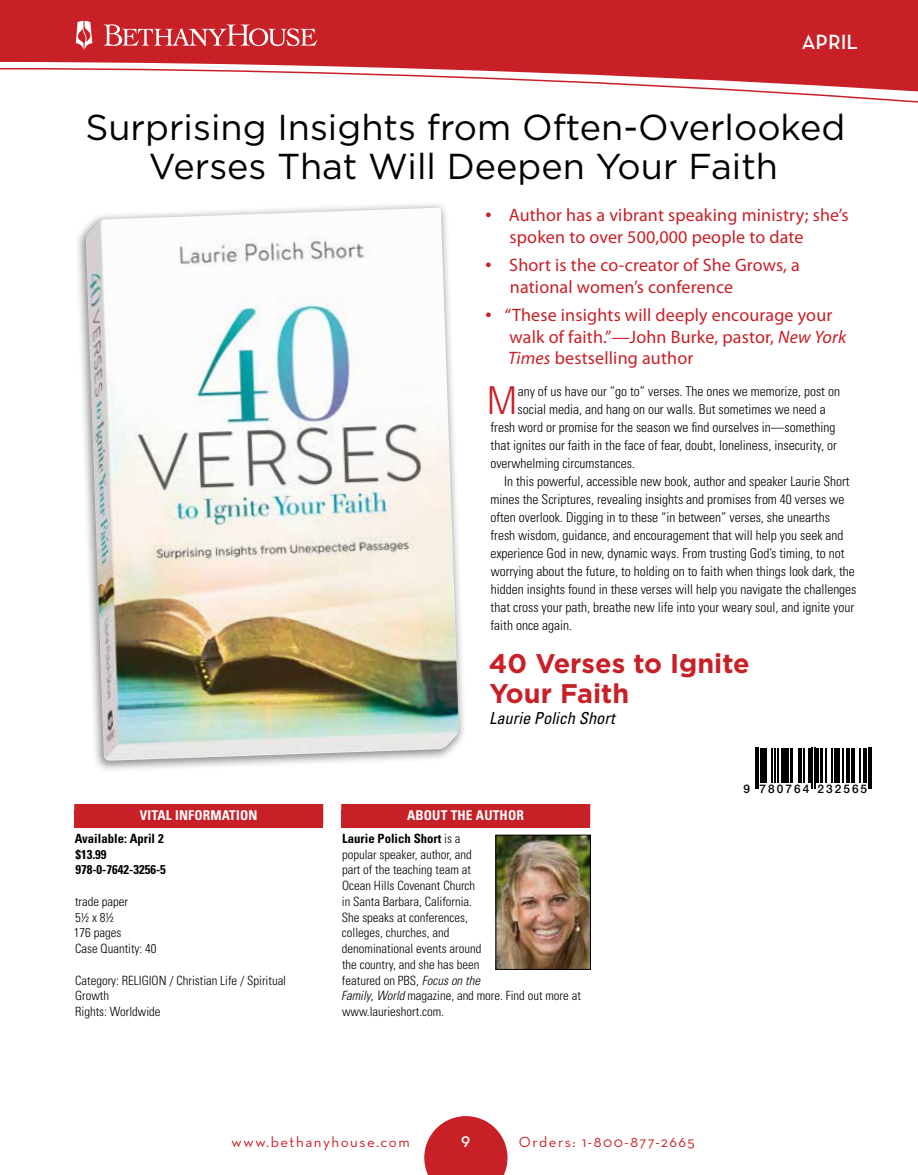
<style>
.page{position:relative;width:918px;height:1175px;background:#fff}
.page>*{position:absolute;margin:0;border:0;box-sizing:border-box;transform-origin:0 0}
.t1{font:300 condensed 38.4px "Univers";color:#c82027}
.t2{font:36px/39px "Gotham";color:#000;text-align:center}
.t3{font:700 27px/30px "Gotham";color:#c82027}
.t4{font:600 21px "Neutraface Text";color:#fff}
.t5{font:18px/21.6px "Myriad Pro";letter-spacing:.01em;color:#c82027}
.t6{font:italic condensed 16.5px "Univers";color:#000}
.t7{font:600 15.75px "Neutraface Text";color:#fff}
.t8{font:15px "Neutraface Text";letter-spacing:.1em;color:#c82027}
.t9{font:300 condensed 13.5px "Univers";color:#000}
.t10{font:700 condensed 13.5px "Univers";letter-spacing:.01em;color:#fff}
.t11{font:300 condensed 12.75px/15.8px "Univers";color:#000}
.t12{font:700 condensed 12.75px/15.8px "Univers";color:#000}
.t13{font:500 11.85px "Helvetica Neue";letter-spacing:.17em;color:#000}
.s1{font-family:"Myriad";font-weight:700}
.s2{font-style:italic}
.s3{font-weight:700}
</style>
<div class="page">
<div style="left:341px;top:809px;width:249px;height:18px;background:#c82027"></div>
<div style="left:341px;top:804px;width:249px;height:21px;background:#c82027"></div>
<div style="left:74px;top:809px;width:249px;height:18px;background:#c82027"></div>
<div style="left:74px;top:804px;width:249px;height:21px;background:#c82027"></div>
<div style="left:74px;top:201px;width:393px;height:572px;background:#000;opacity:.45"></div>
<img style="left:86px;top:208px;width:373px;height:552px">
<img style="left:498px;top:837px;width:91px;height:130px">
<div style="left:496px;top:835px;width:95px;height:134px;border:1px solid #000"></div>
<hr style="left:755px;top:747px;width:1px;height:42px;background:#000">
<hr style="left:757px;top:747px;width:2px;height:42px;background:#000">
<hr style="left:760px;top:747px;width:4px;height:35px;background:#000">
<hr style="left:765px;top:747px;width:2px;height:35px;background:#000">
<hr style="left:771px;top:747px;width:1px;height:35px;background:#000">
<hr style="left:775px;top:747px;width:1px;height:35px;background:#000">
<hr style="left:777px;top:747px;width:1px;height:35px;background:#000">
<hr style="left:781px;top:747px;width:3px;height:35px;background:#000">
<hr style="left:786px;top:747px;width:3px;height:35px;background:#000">
<hr style="left:791px;top:747px;width:2px;height:35px;background:#000">
<hr style="left:798px;top:747px;width:1px;height:35px;background:#000">
<hr style="left:800px;top:747px;width:2px;height:35px;background:#000">
<hr style="left:803px;top:747px;width:1px;height:35px;background:#000">
<hr style="left:808px;top:747px;width:2px;height:35px;background:#000">
<hr style="left:812px;top:747px;width:1px;height:42px;background:#000">
<hr style="left:814px;top:747px;width:1px;height:42px;background:#000">
<hr style="left:817px;top:747px;width:2px;height:35px;background:#000">
<hr style="left:820px;top:747px;width:3px;height:35px;background:#000">
<hr style="left:825px;top:747px;width:1px;height:35px;background:#000">
<hr style="left:831px;top:747px;width:2px;height:35px;background:#000">
<hr style="left:834px;top:747px;width:2px;height:35px;background:#000">
<hr style="left:837px;top:747px;width:3px;height:35px;background:#000">
<hr style="left:842px;top:747px;width:2px;height:35px;background:#000">
<hr style="left:846px;top:747px;width:4px;height:35px;background:#000">
<hr style="left:851px;top:747px;width:1px;height:35px;background:#000">
<hr style="left:853px;top:747px;width:2px;height:35px;background:#000">
<hr style="left:860px;top:747px;width:1px;height:35px;background:#000">
<hr style="left:863px;top:747px;width:4px;height:35px;background:#000">
<hr style="left:868px;top:747px;width:1px;height:42px;background:#000">
<hr style="left:871px;top:747px;width:1px;height:42px;background:#000">
<svg style="left:424px;top:1116px;width:84px;height:58px"></svg>
<div style="left:0;top:0;width:918px;height:67px;background:#c82027"></div>
<svg style="left:0;top:67px;width:918px;height:36px"></svg>
<svg style="left:76px;top:21px;width:16px;height:29px"></svg>
<svg style="left:104px;top:24px;width:213px;height:22px;background:#d5585d"></svg>
<h3 class="t4" style="left:802px;top:29px;width:58px">APRIL</h3>
<h2 class="t2" style="left:85px;top:107px;width:762px">Surprising Insights from Often-Overlooked<br>Verses That Will Deepen Your Faith</h2>
<h3 class="t5" style="left:510px;top:204px;width:341px;text-indent:-24px"><span class="s1">•</span> Author has a vibrant speaking ministry; she’s spoken to over 500,000 people to date</h3>
<h3 class="t5" style="left:510px;top:254px;width:291px;text-indent:-24px"><span class="s1">•</span> Short is the co-creator of She Grows, a national women’s conference</h3>
<h3 class="t5" style="left:508px;top:304px;width:340px;text-indent:-22px"><span class="s1">•</span> “These insights will deeply encourage your walk of faith.”—John Burke, pastor, <span class="s2">New York<br>Times</span> bestselling author</h3>
<h1 class="t1" style="left:487px;top:377px;width:31px">M</h1>
<p class="t9" style="left:518px;top:383px;width:324px">any of us have our “go to” verses. The ones we memorize, post on</p>
<p class="t9" style="left:518px;top:401px;width:310px">social media, and hang on our walls. But sometimes we need a</p>
<p class="t9" style="left:491px;top:419px;width:346px">fresh word or promise for the season we find ourselves in—something</p>
<p class="t9" style="left:491px;top:437px;width:348px">that ignites our faith in the face of fear, doubt, loneliness, insecurity, or</p>
<p class="t9" style="left:490px;top:455px;width:146px">overwhelming circumstances.</p>
<p class="t9" style="left:504px;top:473px;width:347px">In this powerful, accessible new book, author and speaker Laurie Short</p>
<p class="t9" style="left:491px;top:491px;width:355px">mines the Scriptures, revealing insights and promises from 40 verses we</p>
<p class="t9" style="left:490px;top:509px;width:341px">often overlook. Digging in to these “in between” verses, she unearths</p>
<p class="t9" style="left:491px;top:527px;width:355px">fresh wisdom, guidance, and encouragement that will help you seek and</p>
<p class="t9" style="left:490px;top:545px;width:356px">experience God in new, dynamic ways. From trusting God’s timing, to not</p>
<p class="t9" style="left:491px;top:563px;width:366px">worrying about the future, to holding on to faith when things look dark, the</p>
<p class="t9" style="left:491px;top:581px;width:367px">hidden insights found in these verses will help you navigate the challenges</p>
<p class="t9" style="left:491px;top:599px;width:365px">that cross your path, breathe new life into your weary soul, and ignite your</p>
<p class="t9" style="left:491px;top:617px;width:83px">faith once again.</p>
<h3 class="t3" style="left:489px;top:648px;width:262px">40 Verses to Ignite<br>Your Faith</h3>
<p class="t6" style="left:489px;top:708px;width:127px">Laurie Polich Short</p>
<p class="t10" style="left:140px;top:807px;width:119px">VITAL INFORMATION</p>
<p class="t12" style="left:75px;top:830px;width:93px">Available: April 2 $13.99<br>978-0-7642-3256-5</p>
<p class="t11" style="left:74px;top:893px;width:84px">trade paper<br>5½ x 8½<br>176 pages<br>Case Quantity: 40</p>
<p class="t11" style="left:75px;top:972px;width:213px">Category: RELIGION / Christian Life / Spiritual<br>Growth<br>Rights: Worldwide</p>
<p class="t10" style="left:407px;top:807px;width:118px">ABOUT THE AUTHOR</p>
<p class="t11" style="left:341px;top:830px;width:241px"><span class="s3">Laurie Polich Short</span> is a<br>popular speaker, author, and<br>part of the teaching team at<br>Ocean Hills Covenant Church<br>in Santa Barbara, California.<br>She speaks at conferences,<br>colleges, churches, and<br>denominational events around<br>the country, and she has been<br>featured on PBS, <span class="s2">Focus on the<br>Family</span>, <span class="s2">World</span> magazine, and more. Find out more at www.laurieshort.com.</p>
<p class="t8" style="left:232px;top:1132px;width:180px">www.bethanyhouse.com</p>
<p class="t7" style="left:461px;top:1131px;width:11px">9</p>
<p class="t8" style="left:519px;top:1132px;width:177px">Orders: 1-800-877-2665</p>
<p class="t13" style="left:744px;top:779px;width:125px">9 780764 232565</p>
</div>
